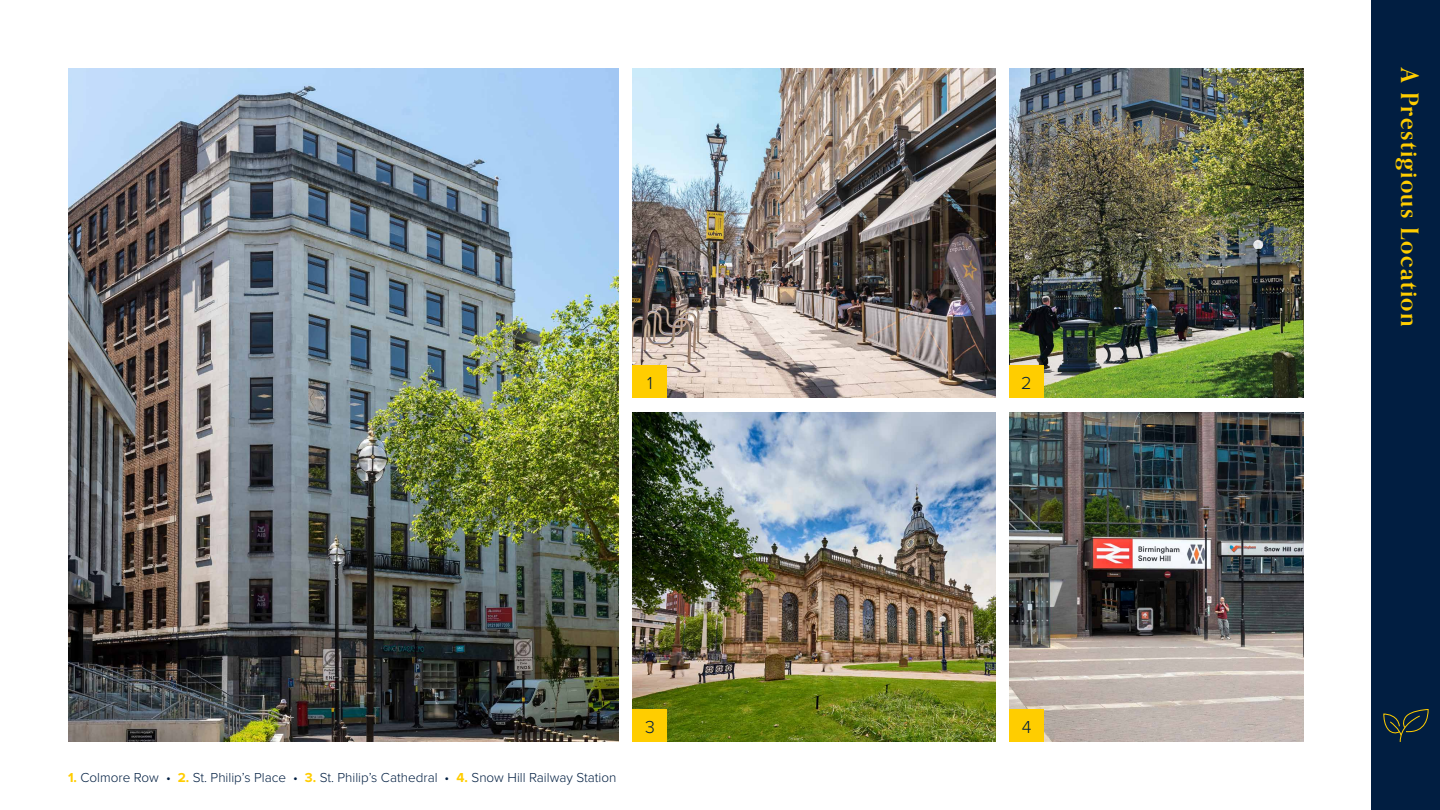
<style>
.page{position:relative;width:1440px;height:810px;background:#fff}
.page>*{position:absolute;margin:0;border:0;box-sizing:border-box;transform-origin:0 0}
.t1{font:700 24px "Orpheus Pro";letter-spacing:.06em;color:#ffcd00}
.t2{font:300 18px "Proxima Nova";color:#011e41}
.t3{font:300 13.5px "Proxima Nova";color:#011e41}
.s1{font-weight:700;color:#ffcd00}
</style>
<div class="page">
<div style="left:1372px;top:0;width:68px;height:810px;background:#011e41"></div>
<img style="left:68px;top:68px;width:551px;height:674px">
<img style="left:1010px;top:68px;width:294px;height:330px">
<img style="left:633px;top:68px;width:362px;height:330px">
<img style="left:633px;top:412px;width:362px;height:330px">
<img style="left:1010px;top:412px;width:294px;height:330px">
<svg style="left:1383px;top:709px;width:46px;height:33px"></svg>
<div style="left:633px;top:365px;width:34px;height:33px;background:#ffcd00"></div>
<div style="left:633px;top:709px;width:34px;height:33px;background:#ffcd00"></div>
<div style="left:1010px;top:365px;width:34px;height:33px;background:#ffcd00"></div>
<div style="left:1010px;top:709px;width:34px;height:33px;background:#ffcd00"></div>
<h2 class="t2" style="left:647px;top:369px;width:7px">1</h2>
<p class="t3" style="left:68px;top:768px;width:550px"><span class="s1">1.</span> Colmore Row • <span class="s1">2.</span> St. Philip’s Place • <span class="s1">3.</span> St. Philip’s Cathedral • <span class="s1">4.</span> Snow Hill Railway Station</p>
<h2 class="t2" style="left:645px;top:713px;width:11px">3</h2>
<h2 class="t2" style="left:1021px;top:369px;width:12px">2</h2>
<h2 class="t2" style="left:1022px;top:713px;width:11px">4</h2>
<h1 class="t1" style="left:1425px;top:68px;width:260px;rotate:90deg">A Prestigious Location</h1>
</div>
